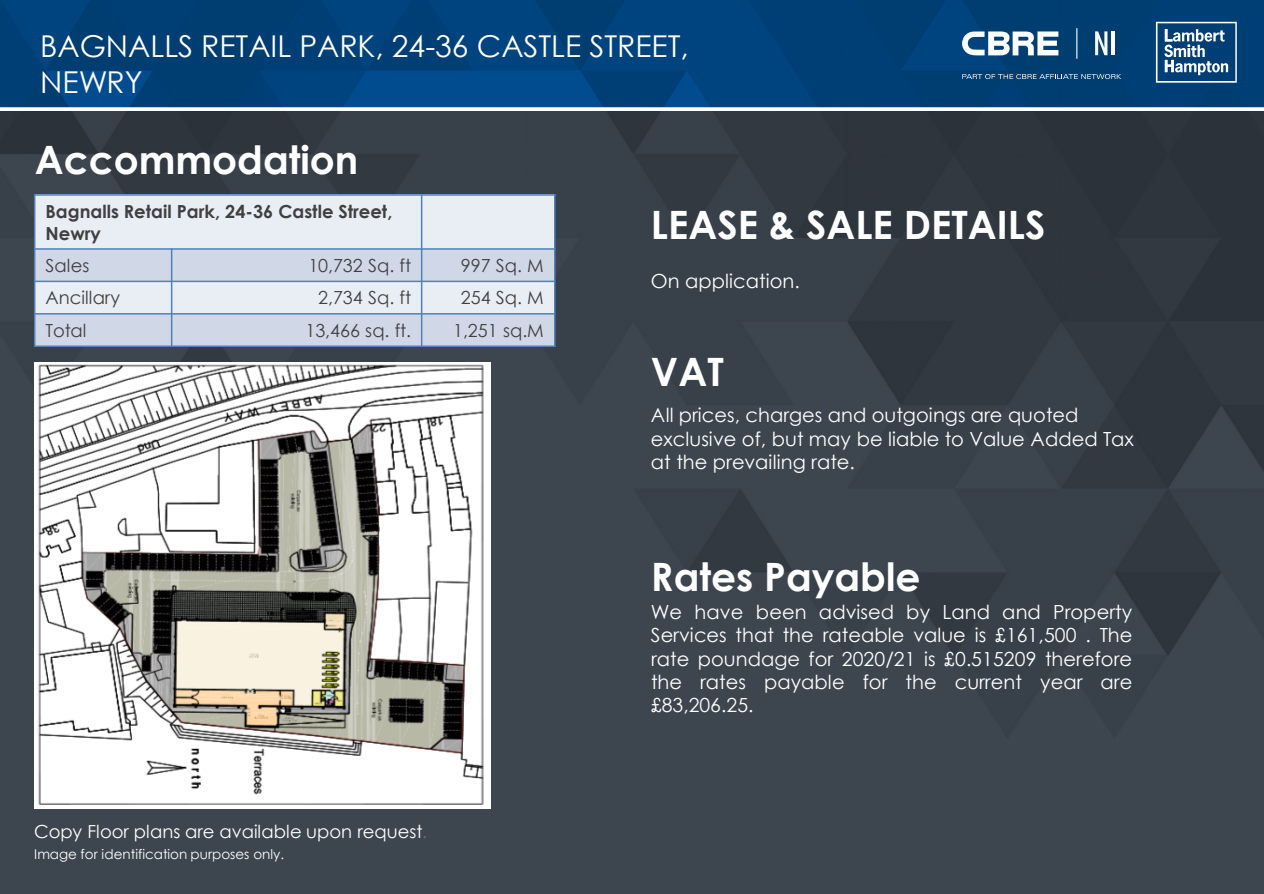
<style>
.page{position:relative;width:1264px;height:894px;background:#fff}
.page>*{position:absolute;margin:0;border:0;box-sizing:border-box;transform-origin:0 0}
.t1{font:700 39px "Century Gothic";color:#fff}
.t2{font:30px/36px "Century Gothic";color:#fff}
.t3{font:19.5px/23.4px "Century Gothic";color:#fff}
.t4{font:18px "Century Gothic";letter-spacing:-.005em;color:#404040}
.t5{font:700 18px/21.6px "Century Gothic";color:#404040}
.t6{font:18px "Century Gothic";color:#fff}
.t7{font:13.5px "Century Gothic";color:#fff}
.s1{color:#6c6c6c}
</style>
<div class="page">
<img style="left:0;top:0;width:1263px;height:893px">
<hr style="left:0;top:108px;width:1263px;height:3px;background:#fff">
<svg style="left:961px;top:31px;width:97px;height:24px"></svg>
<svg style="left:1094px;top:31px;width:20px;height:24px"></svg>
<hr style="left:1076px;top:28px;width:1px;height:31px;background:#fefefe">
<svg style="left:962px;top:74px;width:158px;height:5px"></svg>
<svg style="left:1155px;top:22px;width:81px;height:61px"></svg>
<div style="left:35px;top:195px;width:386px;height:54px;background:#e9edf4"></div>
<div style="left:421px;top:195px;width:133px;height:54px;background:#e9edf4"></div>
<div style="left:35px;top:249px;width:137px;height:32px;background:#d0d8e8"></div>
<div style="left:172px;top:249px;width:249px;height:32px;background:#d0d8e8"></div>
<div style="left:421px;top:249px;width:133px;height:32px;background:#d0d8e8"></div>
<div style="left:35px;top:281px;width:137px;height:33px;background:#e9edf4"></div>
<div style="left:172px;top:281px;width:249px;height:33px;background:#e9edf4"></div>
<div style="left:421px;top:281px;width:133px;height:33px;background:#e9edf4"></div>
<div style="left:35px;top:314px;width:137px;height:32px;background:#d0d8e8"></div>
<div style="left:172px;top:314px;width:249px;height:32px;background:#d0d8e8"></div>
<div style="left:421px;top:314px;width:133px;height:32px;background:#d0d8e8"></div>
<hr style="left:171px;top:248px;width:1px;height:99px;background:#4f81bd">
<hr style="left:421px;top:194px;width:1px;height:153px;background:#4f81bd">
<hr style="left:34px;top:248px;width:521px;height:2px;background:#4f81bd">
<hr style="left:34px;top:280px;width:521px;height:2px;background:#4f81bd">
<hr style="left:34px;top:313px;width:521px;height:1px;background:#4f81bd">
<hr style="left:34px;top:194px;width:1px;height:153px;background:#4f81bd">
<hr style="left:554px;top:194px;width:1px;height:153px;background:#4f81bd">
<hr style="left:34px;top:194px;width:521px;height:2px;background:#4f81bd">
<hr style="left:34px;top:345px;width:521px;height:2px;background:#4f81bd">
<img style="left:35px;top:362px;width:455px;height:446px">
<h2 class="t2" style="left:40px;top:28px;width:650px">BAGNALLS RETAIL PARK, 24-36 CASTLE STREET,<br>NEWRY</h2>
<p class="t1" style="left:35px;top:130px;width:325px">Accommodation</p>
<p class="t5" style="left:45px;top:200px;width:348px">Bagnalls Retail Park, 24-36 Castle Street,<br>Newry</p>
<p class="t4" style="left:45px;top:253px;width:45px">Sales</p>
<p class="t4" style="left:308px;top:253px;width:104px">10,732 Sq. ft</p>
<p class="t4" style="left:461px;top:253px;width:84px">997 Sq. M</p>
<p class="t4" style="left:45px;top:285px;width:76px">Ancillary</p>
<p class="t4" style="left:318px;top:285px;width:94px">2,734 Sq. ft</p>
<p class="t4" style="left:461px;top:285px;width:84px">254 Sq. M</p>
<p class="t4" style="left:45px;top:318px;width:42px">Total</p>
<p class="t4" style="left:305px;top:318px;width:107px">13,466 sq. ft.</p>
<p class="t4" style="left:453px;top:318px;width:92px">1,251 sq.M</p>
<p class="t6" style="left:34px;top:818px;width:394px">Copy Floor plans are available upon request<span class="s1">.</span></p>
<p class="t7" style="left:34px;top:844px;width:251px">Image for identification purposes only.</p>
<p class="t1" style="left:651px;top:195px;width:396px">LEASE &amp; SALE DETAILS</p>
<p class="t3" style="left:651px;top:268px;width:150px">On application.</p>
<p class="t1" style="left:651px;top:342px;width:74px">VAT</p>
<p class="t3" style="left:651px;top:403px;width:484px">All prices, charges and outgoings are quoted exclusive of, but may be liable to Value Added Tax at the prevailing rate.</p>
<p class="t1" style="left:651px;top:547px;width:271px">Rates Payable</p>
<p class="t3" style="left:651px;top:599px;width:483px;text-align:justify">We have been advised by Land and Property Services that the rateable value is £161,500 . The rate poundage for 2020/21 is £0.515209 therefore the rates payable for the current year are £83,206.25.</p>
</div>
